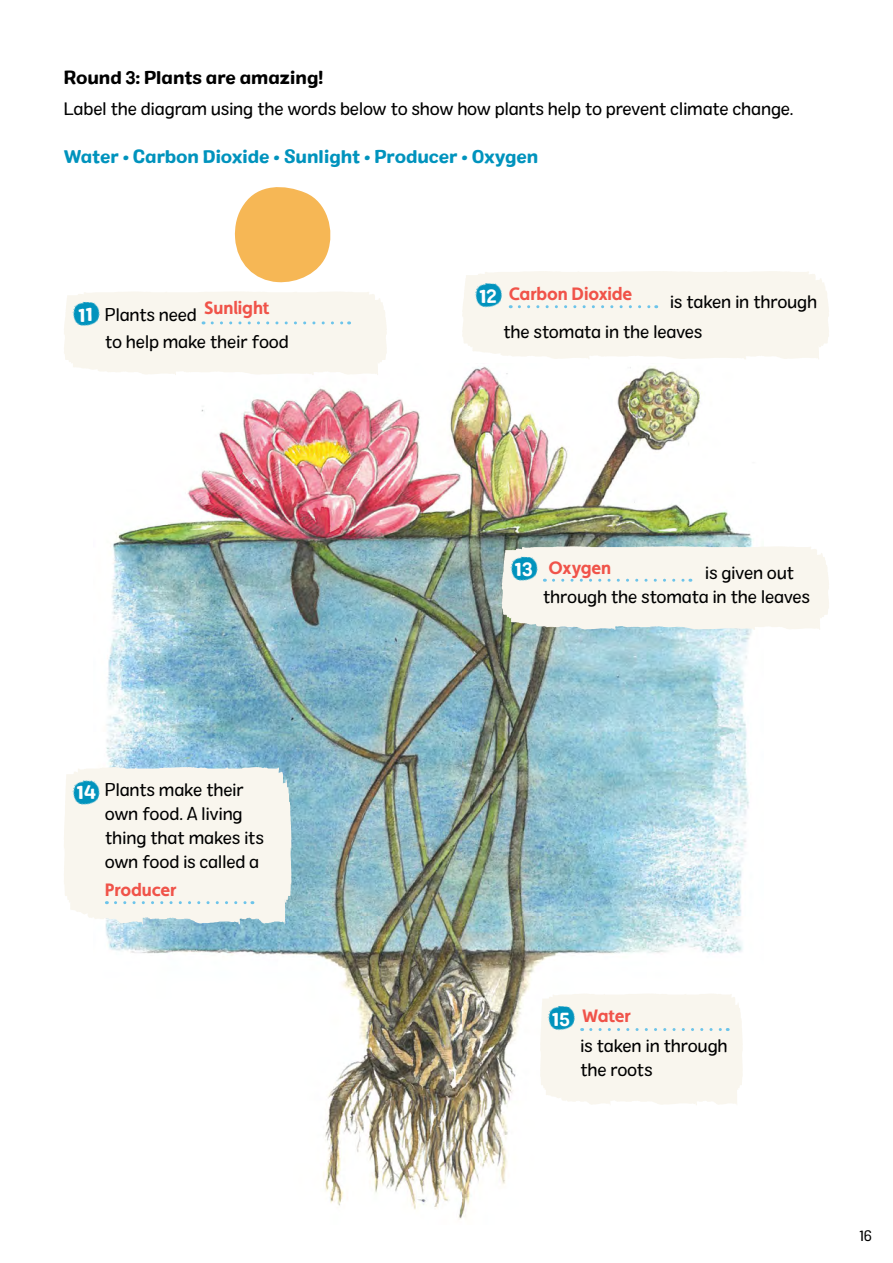
<style>
.page{position:relative;width:893px;height:1263px;background:#fff}
.page>*{position:absolute;margin:0;border:0;box-sizing:border-box;transform-origin:0 0}
.t1{font:18px/24px "Colby St Reg";letter-spacing:-.015em;color:#000}
.t2{font:18px "Colby St Bld";letter-spacing:-.015em;color:#0093bd}
.t3{font:700 18px "Faricy New";letter-spacing:-.005em;color:#f05349}
.t4{font:18px "Colby St Bld";letter-spacing:-.01em;color:#000}
.t5{font:15px "Colby St Reg";color:#000}
</style>
<div class="page">
<img style="left:105px;top:366px;width:648px;height:853px">
<svg style="left:234px;top:187px;width:97px;height:96px"></svg>
<svg style="left:64px;top:292px;width:323px;height:83px;background:#f4f4ed"></svg>
<svg style="left:64px;top:767px;width:227px;height:157px;background:#f1f2ec"></svg>
<svg style="left:502px;top:546px;width:327px;height:84px;background:#eff0ea"></svg>
<svg style="left:540px;top:993px;width:203px;height:112px;background:#f3f4ed"></svg>
<svg style="left:462px;top:271px;width:367px;height:88px;background:#f5f4ee"></svg>
<p class="t4" style="left:64px;top:66px;width:261px">Round 3: Plants are amazing!</p>
<p class="t1" style="left:64px;top:97px;width:731px">Label the diagram using the words below to show how plants help to prevent climate change.</p>
<p class="t2" style="left:64px;top:145px;width:476px">Water • Carbon Dioxide • Sunlight • Producer • Oxygen</p>
<p class="t3" style="left:204px;top:297px;width:67px">Sunlight</p>
<p class="t1" style="left:105px;top:301px;width:185px;line-height:27px">Plants need<br>to help make their food</p>
<p class="t3" style="left:509px;top:283px;width:125px">Carbon Dioxide</p>
<p class="t1" style="left:503px;top:287px;width:316px;line-height:30px;text-indent:167px">is taken in through the stomata in the leaves</p>
<p class="t1" style="left:105px;top:777px;width:161px">Plants make their own food. A living thing that makes its own food is called a</p>
<p class="t3" style="left:105px;top:879px;width:73px">Producer</p>
<p class="t3" style="left:549px;top:557px;width:64px">Oxygen</p>
<p class="t1" style="left:543px;top:560px;width:269px;text-indent:162px">is given out through the stomata in the leaves</p>
<p class="t3" style="left:582px;top:1005px;width:50px">Water</p>
<p class="t1" style="left:580px;top:1033px;width:149px">is taken in through the roots</p>
<p class="t5" style="left:859px;top:1227px;width:14px">16</p>
</div>
